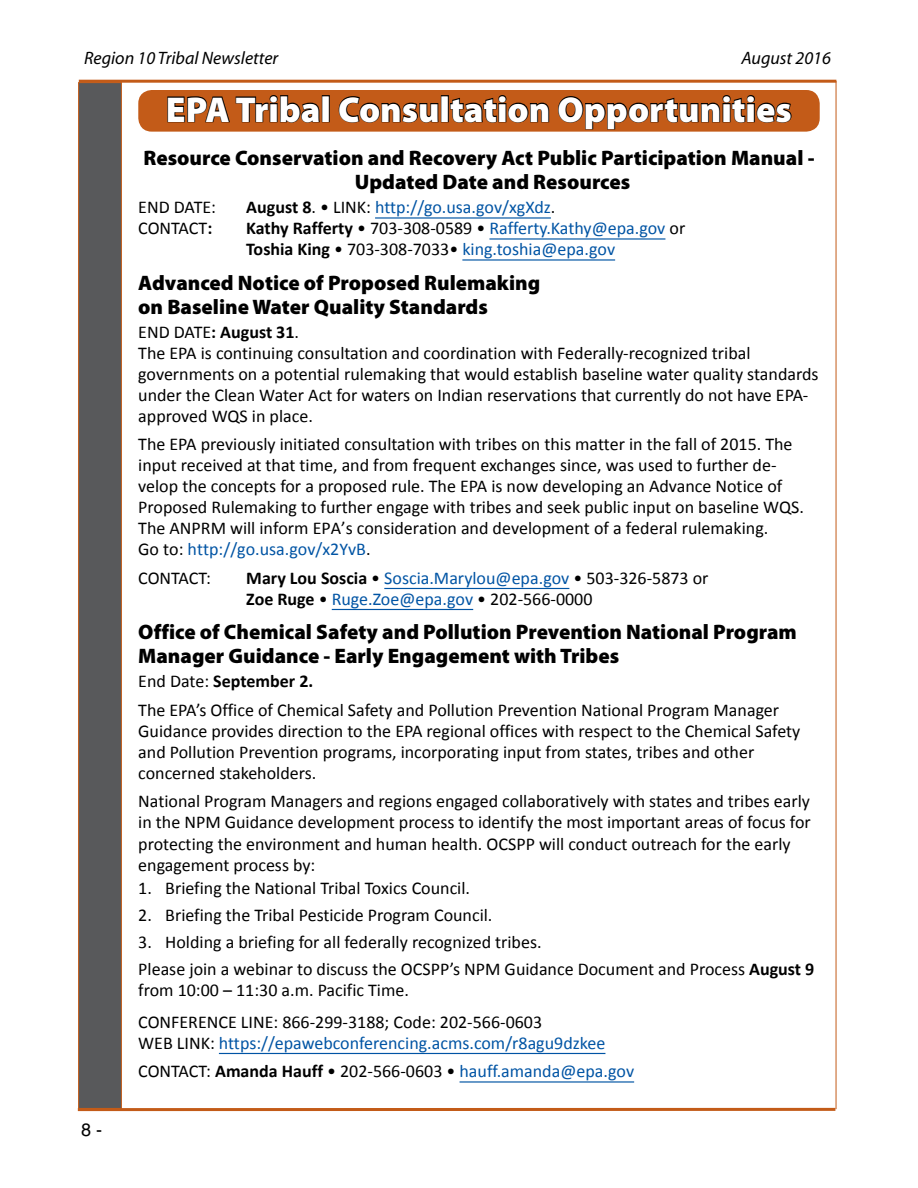
<style>
.page{position:relative;width:918px;height:1188px;background:#fff}
.page>*{position:absolute;margin:0;border:0;box-sizing:border-box;transform-origin:0 0}
.Heading_1{font:900 36px "Myriad Pro";color:#fff}
.Heading_2{font:900 21px/24px "Myriad Pro";color:#000}
.Body_Text{font:18px/21px "Calibri";color:#000}
.Infolist{font:18px/21px "Calibri";color:#0054a4}
.Infolist-2{font:18px/21px "Calibri";color:#000}
.Body_Text-2{font:18px "Calibri";color:#0054a4}
.Body_Text-3{font:700 18px "Calibri";color:#000}
.t1{font:italic 18px "Myriad";color:#000}
.t2{font:18px "Helvetica";color:#000}
.s1{font-weight:700;color:#000}
.s2{color:#000}
.s3{font-weight:700}
.s4{font-weight:400}
.s5{color:#0054a4}
</style>
<div class="page">
<div style="left:78px;top:82px;width:44px;height:1027px;background:#58595b;border:1px solid #c35b18"></div>
<hr style="left:79px;top:80px;width:757px;height:3px;background:#c35b18">
<hr style="left:78px;top:1108px;width:757px;height:3px;background:#c35b18">
<hr style="left:836px;top:81px;width:1px;height:1028px;background:#c35b18">
<div style="left:138px;top:90px;width:682px;height:42px;background:#c35b18;border-radius:14px"></div>
<svg style="left:167px;top:95px;width:153px;height:28px"></svg>
<div style="left:322px;top:95px;width:8px;height:27px;border:2px solid #000"></div>
<svg style="left:338px;top:96px;width:101px;height:27px"></svg>
<div style="left:441px;top:95px;width:8px;height:27px;border:2px solid #000"></div>
<svg style="left:450px;top:95px;width:100px;height:28px"></svg>
<svg style="left:558px;top:95px;width:234px;height:35px"></svg>
<hr style="left:375px;top:217px;width:176px;height:2px;background:#0054a4">
<hr style="left:489px;top:238px;width:176px;height:2px;background:#0054a4">
<hr style="left:462px;top:259px;width:153px;height:2px;background:#0054a4">
<hr style="left:384px;top:588px;width:185px;height:1px;background:#0054a4">
<hr style="left:332px;top:609px;width:141px;height:1px;background:#0054a4">
<hr style="left:219px;top:1053px;width:386px;height:1px;background:#0054a4">
<hr style="left:460px;top:1081px;width:174px;height:2px;background:#0054a4">
<p class="t1" style="left:84px;top:49px;width:196px">Region 10 Tribal Newsletter</p>
<p class="t1" style="left:741px;top:49px;width:91px">August 2016</p>
<h1 class="Heading_1" style="left:166px;top:89px;width:627px">EPA Tribal Consultation Opportunities</h1>
<h2 class="Heading_2" style="left:355px;top:147px;width:461px;text-indent:-211px">Resource Conservation and Recovery Act Public Participation Manual -<br>Updated Date and Resources</h2>
<p class="Infolist-2" style="left:138px;top:197px;width:79px">END DATE:</p>
<p class="Infolist" style="left:246px;top:197px;width:311px"><span class="s1">August 8</span><span class="s2">. • LINK:</span> http://go.usa.gov/xgXdz<span class="s2">.</span></p>
<p class="Infolist-2" style="left:138px;top:218px;width:76px">CONTACT<span class="s3">:</span></p>
<p class="Infolist" style="left:246px;top:218px;width:441px"><span class="s1">Kathy Rafferty</span> <span class="s2">• 703-308-0589 •</span> Rafferty.Kathy@epa.gov <span class="s2">or<br></span><span class="s1">Toshia King</span> <span class="s2">• 703-308-7033•</span> king.toshia@epa.gov</p>
<h2 class="Heading_2" style="left:138px;top:271px;width:404px">Advanced Notice of Proposed Rulemaking on Baseline Water Quality Standards</h2>
<p class="Body_Text-3" style="left:138px;top:321px;width:162px"><span class="s4">END DATE</span>: August 31<span class="s4">.</span></p>
<p class="Body_Text" style="left:138px;top:343px;width:682px">The EPA is continuing consultation and coordination with Federally-recognized tribal governments on a potential rulemaking that would establish baseline water quality standards under the Clean Water Act for waters on Indian reservations that currently do not have EPA&shy;approved WQS in place.</p>
<p class="Body_Text" style="left:138px;top:434px;width:667px">The EPA previously initiated consultation with tribes on this matter in the fall of 2015. The input received at that time, and from frequent exchanges since, was used to further de&shy;velop the concepts for a proposed rule. The EPA is now developing an Advance Notice of Proposed Rulemaking to further engage with tribes and seek public input on baseline WQS.<br>The ANPRM will inform EPA’s consideration and development of a federal rulemaking.<br>Go to: <span class="s5">http://go.usa.gov/x2YvB</span>.</p>
<p class="Infolist-2" style="left:138px;top:568px;width:74px">CONTACT:</p>
<p class="Infolist" style="left:246px;top:568px;width:464px"><span class="s1">Mary Lou Soscia</span> <span class="s2">•</span> Soscia.Marylou@epa.gov <span class="s2">• 503-326-5873 or<br></span><span class="s1">Zoe Ruge</span> <span class="s2">•</span> Ruge.Zoe@epa.gov <span class="s2">• 202-566-0000</span></p>
<h2 class="Heading_2" style="left:138px;top:621px;width:660px">Office of Chemical Safety and Pollution Prevention National Program<br>Manager Guidance - Early Engagement with Tribes</h2>
<p class="Body_Text-3" style="left:138px;top:670px;width:176px"><span class="s4">End Date:</span> September 2.</p>
<p class="Body_Text" style="left:138px;top:700px;width:664px">The EPA’s Office of Chemical Safety and Pollution Prevention National Program Manager Guidance provides direction to the EPA regional offices with respect to the Chemical Safety and Pollution Prevention programs, incorporating input from states, tribes and other concerned stakeholders.</p>
<p class="Body_Text" style="left:138px;top:791px;width:674px">National Program Managers and regions engaged collaboratively with states and tribes early in the NPM Guidance development process to identify the most important areas of focus for protecting the environment and human health. OCSPP will conduct outreach for the early engagement process by:</p>
<p class="Body_Text" style="left:138px;top:878px;width:333px">1. Briefing the National Tribal Toxics Council.</p>
<p class="Body_Text" style="left:138px;top:905px;width:356px">2. Briefing the Tribal Pesticide Program Council.</p>
<p class="Body_Text" style="left:138px;top:932px;width:405px">3. Holding a briefing for all federally recognized tribes.</p>
<p class="Infolist-2" style="left:138px;top:959px;width:678px">Please join a webinar to discuss the OCSPP’s NPM Guidance Document and Process <span class="s3">August 9 </span>from 10:00 – 11:30 a.m. Pacific Time.</p>
<p class="Infolist-2" style="left:138px;top:1012px;width:405px">CONFERENCE LINE: 866-299-3188; Code: 202-566-0603</p>
<p class="Body_Text-2" style="left:138px;top:1032px;width:469px"><span class="s2">WEB LINK:</span> https://epawebconferencing.acms.com/r8agu9dzkee</p>
<p class="Body_Text" style="left:138px;top:1061px;width:497px">CONTACT: <span class="s3">Amanda Hauff</span> • 202-566-0603 • <span class="s5">hauff.amanda@epa.gov</span></p>
<p class="t2" style="left:81px;top:1119px;width:23px">8 -</p>
</div>
